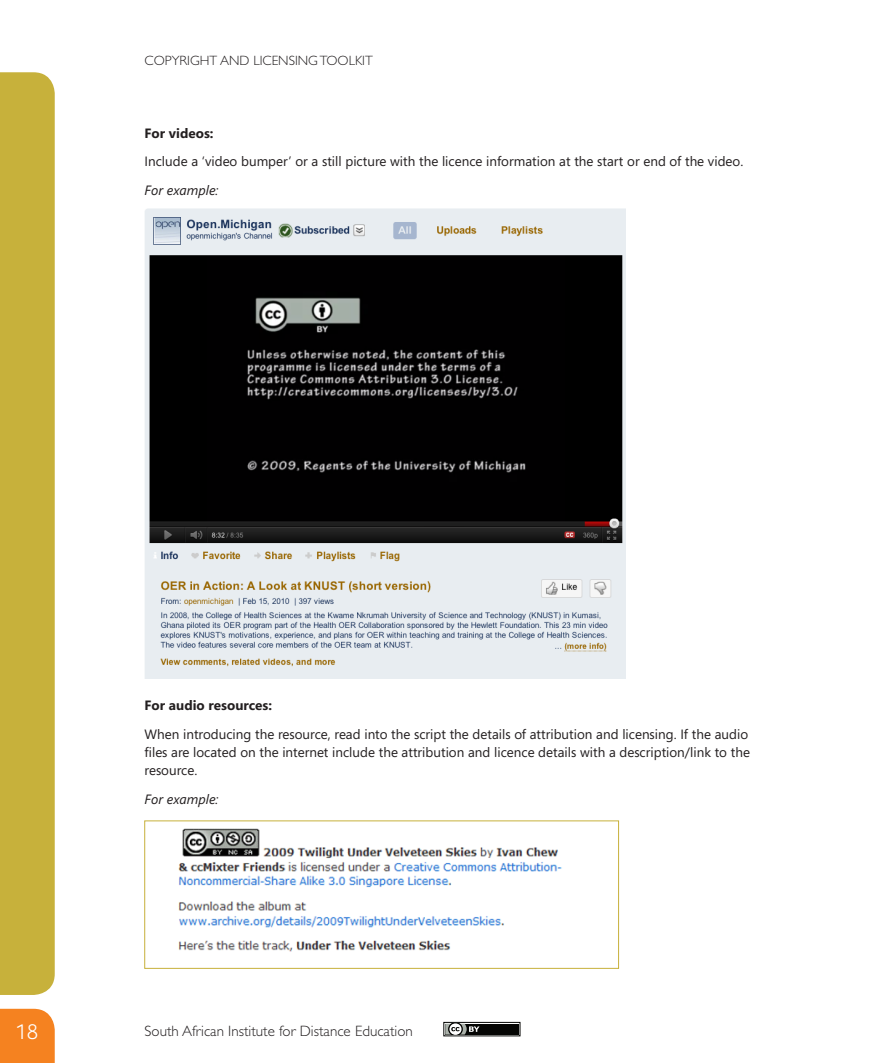
<style>
.page{position:relative;width:893px;height:1063px;background:#fff}
.page>*{position:absolute;margin:0;border:0;box-sizing:border-box;transform-origin:0 0}
.t1{font:300 22.5px "Secca Std";color:#fff}
.t2{font:300 15px "Gill Sans";color:#231f20}
.Body__Nomalizo{font:13.5px/18px "Segoe";color:#231f20}
.t3{font:300 13.5px "Gill Sans";color:#231f20}
.Body__Nomalizo-2{font:700 13.5px "Segoe";color:#231f20}
.Body__Nomalizo-3{font:italic 13.5px "Segoe";color:#231f20}
</style>
<div class="page">
<div style="left:0;top:72px;width:55px;height:923px;background:#c7b13b"></div>
<div style="left:0;top:1009px;width:55px;height:54px;background:#f58220"></div>
<svg style="left:443px;top:1022px;width:77px;height:14px"></svg>
<div style="left:445px;top:1024px;width:74px;height:11px;background:#040503"></div>
<svg style="left:445px;top:1024px;width:34px;height:11px"></svg>
<img style="left:178px;top:828px;width:384px;height:124px">
<div style="left:145px;top:821px;width:474px;height:148px;border:1px solid #c7b13b"></div>
<img style="left:145px;top:208px;width:480px;height:471px">
<p class="t3" style="left:145px;top:52px;width:230px">COPYRIGHT AND LICENSING TOOLKIT</p>
<p class="Body__Nomalizo-2" style="left:145px;top:123px;width:71px">For videos:</p>
<p class="Body__Nomalizo" style="left:145px;top:152px;width:600px">Include a ‘video bumper’ or a still picture with the licence information at the start or end of the video.</p>
<p class="Body__Nomalizo-3" style="left:145px;top:182px;width:75px">For example:</p>
<p class="Body__Nomalizo-2" style="left:145px;top:696px;width:129px">For audio resources:</p>
<p class="Body__Nomalizo" style="left:145px;top:725px;width:607px">When introducing the resource, read into the script the details of attribution and licensing. If the audio files are located on the internet include the attribution and licence details with a description/link to the resource.</p>
<p class="Body__Nomalizo-3" style="left:145px;top:791px;width:75px">For example:</p>
<h1 class="t1" style="left:16px;top:1019px;width:24px">18</h1>
<p class="t2" style="left:145px;top:1023px;width:270px">South African Institute for Distance Education</p>
</div>
